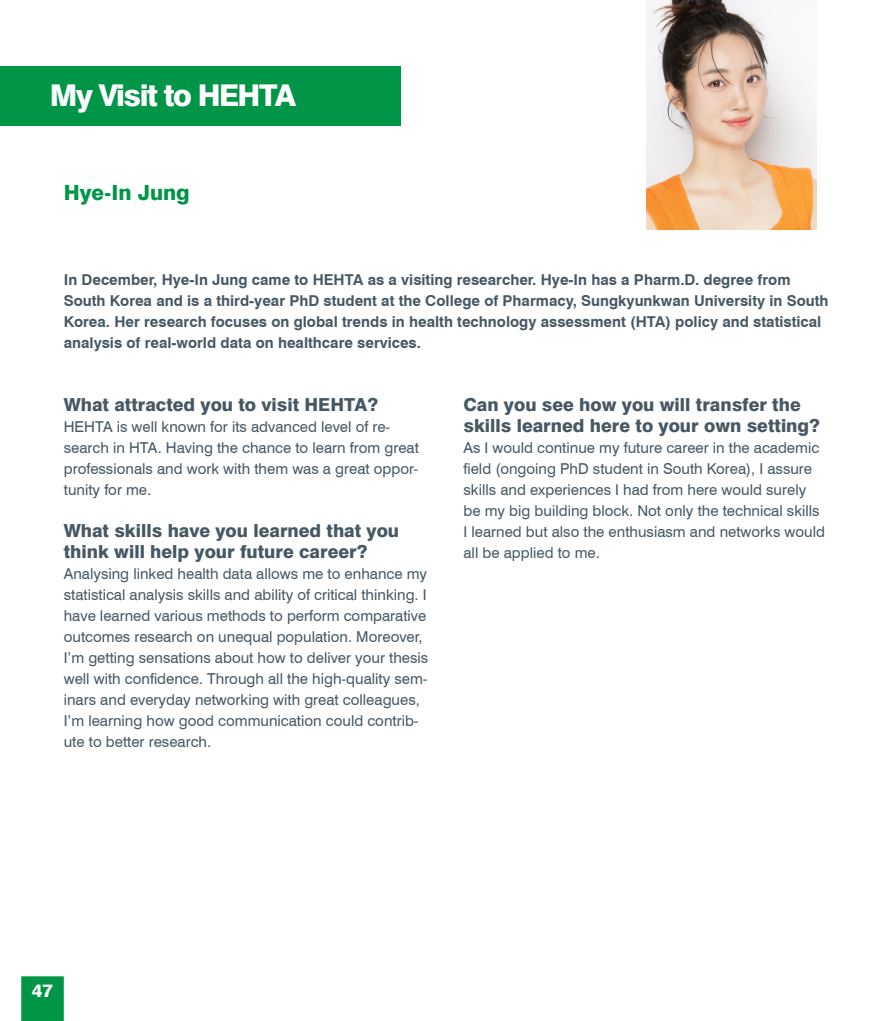
<style>
.page{position:relative;width:893px;height:1021px;background:#fff}
.page>*{position:absolute;margin:0;border:0;box-sizing:border-box;transform-origin:0 0}
.t1{font:800 30px "Swiss 721 BT";letter-spacing:-.05em;color:#fff}
.t2{font:800 21px "Swiss 721 BT";color:#009547}
.t3{font:800 18px/21px "Swiss 721 BT";color:#475865}
.t4{font:800 18px "Swiss 721 BT";color:#fff}
.t5{font:15px/21px "Swiss 721 BT";color:#475865}
.t6{font:700 15px/21px "Swiss 721 BT";color:#475865}
</style>
<div class="page">
<div style="left:21px;top:976px;width:43px;height:44px;background:#009547"></div>
<div style="left:0;top:66px;width:401px;height:59px;background:#009547"></div>
<img style="left:646px;top:0;width:170px;height:230px">
<h1 class="t1" style="left:50px;top:77px;width:248px">My Visit to HEHTA</h1>
<h1 class="t2" style="left:64px;top:180px;width:128px">Hye-In Jung</h1>
<h1 class="t6" style="left:64px;top:269px;width:766px">In December, Hye-In Jung came to HEHTA as a visiting researcher. Hye-In has a Pharm.D. degree from South Korea and is a third-year PhD student at the College of Pharmacy, Sungkyunkwan University in South Korea. Her research focuses on global trends in health technology assessment (HTA) policy and statistical analysis of real-world data on healthcare services.</h1>
<h1 class="t3" style="left:64px;top:394px;width:316px">What attracted you to visit HEHTA?</h1>
<h1 class="t5" style="left:64px;top:416px;width:357px">HEHTA is well known for its advanced level of re&shy;search in HTA. Having the chance to learn from great professionals and work with them was a great oppor&shy;tunity for me.</h1>
<h1 class="t3" style="left:64px;top:520px;width:337px">What skills have you learned that you think will help your future career?</h1>
<h1 class="t5" style="left:64px;top:563px;width:366px">Analysing linked health data allows me to enhance my statistical analysis skills and ability of critical thinking. I have learned various methods to perform comparative outcomes research on unequal population. Moreover, I’m getting sensations about how to deliver your thesis well with confidence. Through all the high-quality sem&shy;inars and everyday networking with great colleagues, I’m learning how good communication could contrib&shy;ute to better research.</h1>
<h1 class="t3" style="left:463px;top:394px;width:358px">Can you see how you will transfer the skills learned here to your own setting?</h1>
<h1 class="t5" style="left:463px;top:437px;width:363px">As I would continue my future career in the academic field (ongoing PhD student in South Korea), I assure skills and experiences I had from here would surely be my big building block. Not only the technical skills I learned but also the enthusiasm and networks would all be applied to me.</h1>
<p class="t4" style="left:32px;top:980px;width:23px">47</p>
</div>
